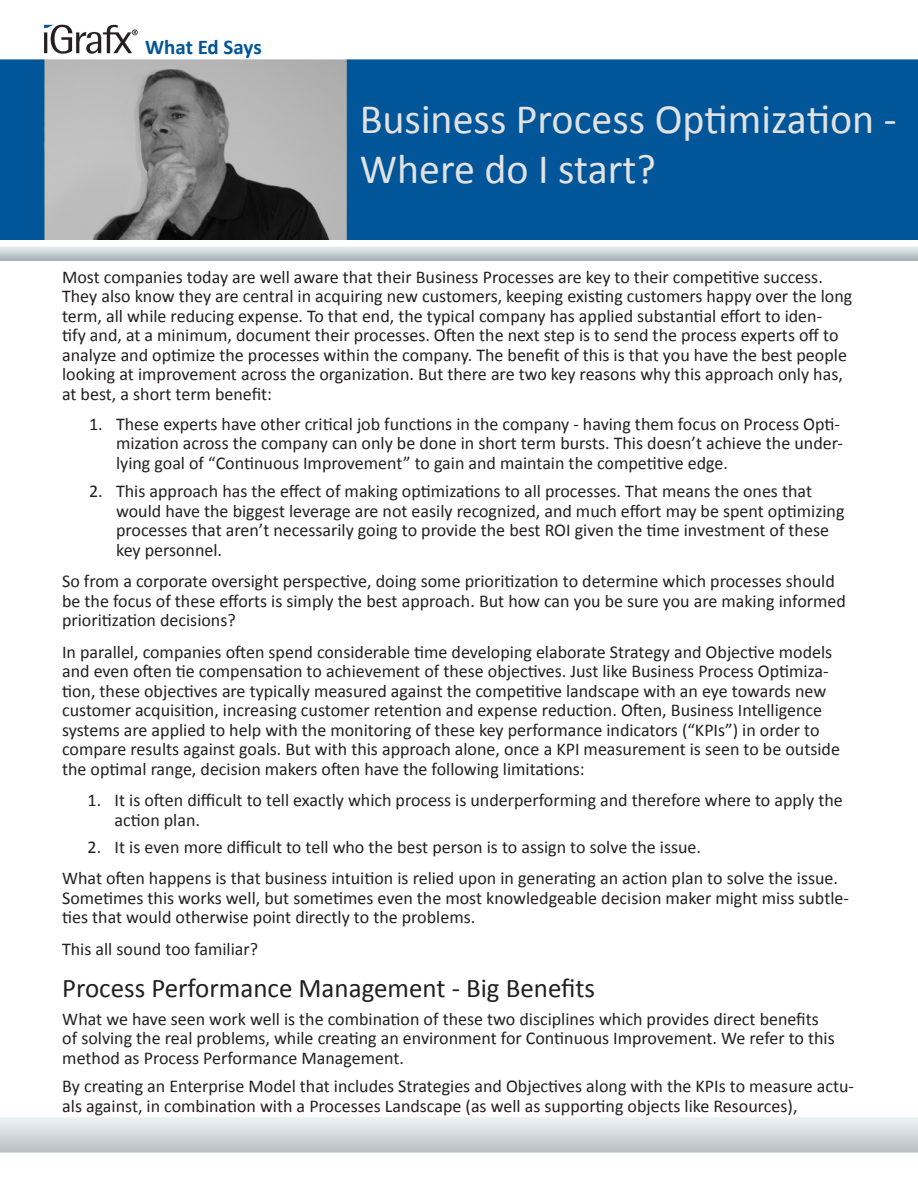
<style>
.page{position:relative;width:918px;height:1188px;background:#fff}
.page>*{position:absolute;margin:0;border:0;box-sizing:border-box;transform-origin:0 0}
.t1{font:42px/50.4px "Calibri";color:#e2e2e2}
.t2{font:27px "Calibri";color:#231f20}
.t3{font:700 21px "Calibri";letter-spacing:-.005em;color:#015698}
.t4{font:18px/19.5px "Calibri";color:#231f20}
</style>
<div class="page">
<img style="left:0;top:59px;width:918px;height:1094px">
<img style="left:44px;top:24px;width:94px;height:30px">
<p class="t3" style="left:145px;top:34px;width:118px">What Ed Says</p>
<p class="t1" style="left:360px;top:94px;width:538px">Business Process Optimization -<br>Where do I start?</p>
<p class="t4" style="left:62px;top:267px;width:792px">Most companies today are well aware that their Business Processes are key to their competitive success.<br>They also know they are central in acquiring new customers, keeping existing customers happy over the long term, all while reducing expense. To that end, the typical company has applied substantial effort to iden-<br>tify and, at a minimum, document their processes. Often the next step is to send the process experts off to analyze and optimize the processes within the company. The benefit of this is that you have the best people looking at improvement across the organization. But there are two key reasons why this approach only has, at best, a short term benefit:</p>
<p class="t4" style="left:116px;top:414px;width:728px;text-indent:-27px">1. These experts have other critical job functions in the company - having them focus on Process Opti&shy;mization across the company can only be done in short term bursts. This doesn’t achieve the under&shy;lying goal of “Continuous Improvement” to gain and maintain the competitive edge.</p>
<p class="t4" style="left:116px;top:482px;width:730px;text-indent:-27px">2. This approach has the effect of making optimizations to all processes. That means the ones that would have the biggest leverage are not easily recognized, and much effort may be spent optimizing processes that aren’t necessarily going to provide the best ROI given the time investment of these key personnel.</p>
<p class="t4" style="left:62px;top:572px;width:785px">So from a corporate oversight perspective, doing some prioritization to determine which processes should be the focus of these efforts is simply the best approach. But how can you be sure you are making informed prioritization decisions?</p>
<p class="t4" style="left:62px;top:642px;width:779px">In parallel, companies often spend considerable time developing elaborate Strategy and Objective models and even often tie compensation to achievement of these objectives. Just like Business Process Optimiza&shy;tion, these objectives are typically measured against the competitive landscape with an eye towards new customer acquisition, increasing customer retention and expense reduction. Often, Business Intelligence systems are applied to help with the monitoring of these key performance indicators (“KPIs”) in order to compare results against goals. But with this approach alone, once a KPI measurement is seen to be outside the optimal range, decision makers often have the following limitations:</p>
<p class="t4" style="left:115px;top:791px;width:730px;text-indent:-27px">1. It is often difficult to tell exactly which process is underperforming and therefore where to apply the action plan.</p>
<p class="t4" style="left:88px;top:837px;width:615px">2. It is even more difficult to tell who the best person is to assign to solve the issue.</p>
<p class="t4" style="left:62px;top:869px;width:788px">What often happens is that business intuition is relied upon in generating an action plan to solve the issue.<br>Sometimes this works well, but sometimes even the most knowledgeable decision maker might miss subtle&shy;ties that would otherwise point directly to the problems.</p>
<p class="t4" style="left:62px;top:939px;width:198px">This all sound too familiar?</p>
<p class="t2" style="left:62px;top:971px;width:535px">Process Performance Management - Big Benefits</p>
<p class="t4" style="left:62px;top:1009px;width:774px">What we have seen work well is the combination of these two disciplines which provides direct benefits of solving the real problems, while creating an environment for Continuous Improvement. We refer to this method as Process Performance Management.</p>
<p class="t4" style="left:62px;top:1077px;width:793px">By creating an Enterprise Model that includes Strategies and Objectives along with the KPIs to measure actu&shy;als against, in combination with a Processes Landscape (as well as supporting objects like Resources),</p>
</div>
